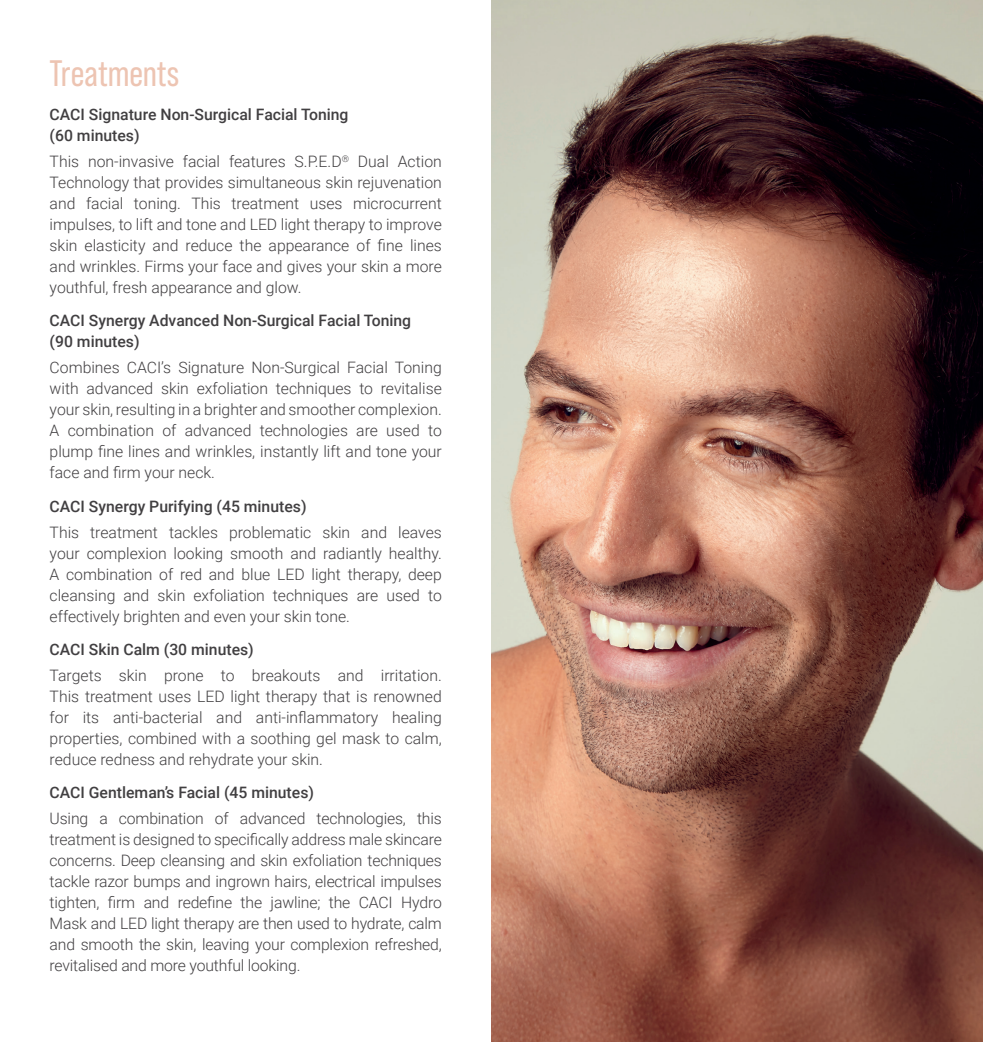
<style>
.page{position:relative;width:983px;height:1042px;background:#fff}
.page>*{position:absolute;margin:0;border:0;box-sizing:border-box;transform-origin:0 0}
.t1{font:36.75px "Bebas Neue Pro";color:#edc4b2}
.t2{font:300 15.75px/21px "Roboto";color:#413f41;text-align:justify}
.t3{font:500 15.75px/21px "Roboto";color:#413f41}
</style>
<div class="page">
<img style="left:491px;top:0;width:491px;height:1042px">
<h1 class="t1" style="left:50px;top:53px;width:131px">Treatments</h1>
<p class="t3" style="left:50px;top:103px;width:300px">CACI Signature Non-Surgical Facial Toning (60 minutes)</p>
<p class="t2" style="left:50px;top:150px;width:393px">This non-invasive facial features S.P.E.D<sup>®</sup> Dual Action Technology that provides simultaneous skin rejuvenation and facial toning. This treatment uses microcurrent impulses, to lift and tone and LED light therapy to improve skin elasticity and reduce the appearance of fine lines and wrinkles. Firms your face and gives your skin a more youthful, fresh appearance and glow.</p>
<p class="t3" style="left:50px;top:309px;width:363px">CACI Synergy Advanced Non-Surgical Facial Toning (90 minutes)</p>
<p class="t2" style="left:50px;top:356px;width:393px">Combines CACI’s Signature Non-Surgical Facial Toning with advanced skin exfoliation techniques to revitalise your skin, resulting in a brighter and smoother complexion.<br>A combination of advanced technologies are used to plump fine lines and wrinkles, instantly lift and tone your face and firm your neck.</p>
<p class="t3" style="left:50px;top:495px;width:258px">CACI Synergy Purifying (45 minutes)</p>
<p class="t2" style="left:50px;top:521px;width:393px">This treatment tackles problematic skin and leaves your complexion looking smooth and radiantly healthy.<br>A combination of red and blue LED light therapy, deep cleansing and skin exfoliation techniques are used to effectively brighten and even your skin tone.</p>
<p class="t3" style="left:50px;top:638px;width:206px">CACI Skin Calm (30 minutes)</p>
<p class="t2" style="left:50px;top:664px;width:393px">Targets skin prone to breakouts and irritation.<br>This treatment uses LED light therapy that is renowned for its anti-bacterial and anti-inflammatory healing properties, combined with a soothing gel mask to calm, reduce redness and rehydrate your skin.</p>
<p class="t3" style="left:50px;top:781px;width:266px">CACI Gentleman’s Facial (45 minutes)</p>
<p class="t2" style="left:50px;top:807px;width:393px">Using a combination of advanced technologies, this treatment is designed to specifically address male skincare concerns. Deep cleansing and skin exfoliation techniques tackle razor bumps and ingrown hairs, electrical impulses tighten, firm and redefine the jawline; the CACI Hydro Mask and LED light therapy are then used to hydrate, calm and smooth the skin, leaving your complexion refreshed, revitalised and more youthful looking.</p>
</div>
